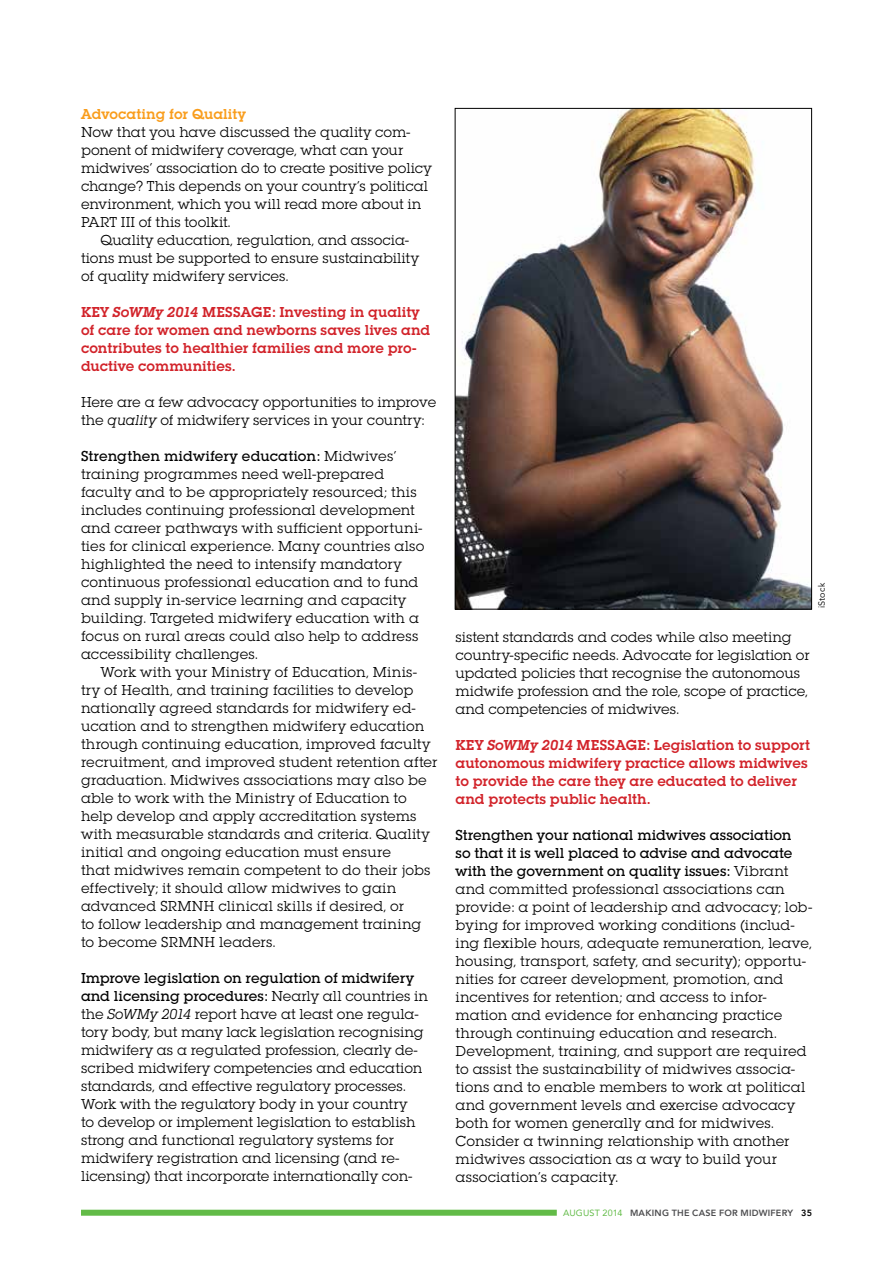
<style>
.page{position:relative;width:893px;height:1263px;background:#fff}
.page>*{position:absolute;margin:0;border:0;box-sizing:border-box;transform-origin:0 0}
.t1{font:15px/18px "Lubalin Graph Itc T";color:#000}
.t2{font:600 15px/18px "Lubalin Graph Itc T";color:#d2232a}
.t3{font:600 15px "Lubalin Graph Itc T";color:#f99d1c}
.t4{font:800 9px "Avenir";letter-spacing:.03em;color:#4d4d4f}
.t5{font:9px "Avenir";letter-spacing:.02em;color:#000}
.s1{font-style:italic}
.s2{font-weight:500}
.s3{font-weight:400;color:#62bb47}
.s4{color:#000}
</style>
<div class="page">
<div style="left:81px;top:1210px;width:476px;height:6px;background:#62bb47"></div>
<img style="left:457px;top:110px;width:353px;height:497px">
<p class="t3" style="left:81px;top:106px;width:166px">Advocating for Quality</p>
<p class="t1" style="left:81px;top:123px;width:331px">Now that you have discussed the quality com-</p>
<p class="t1" style="left:81px;top:141px;width:324px">ponent of midwifery coverage, what can your</p>
<p class="t1" style="left:81px;top:159px;width:352px">midwives’ association do to create positive policy</p>
<p class="t1" style="left:81px;top:177px;width:349px">change? This depends on your country’s political</p>
<p class="t1" style="left:81px;top:195px;width:342px">environment, which you will read more about in</p>
<p class="t1" style="left:81px;top:213px;width:151px">PART III of this toolkit.</p>
<p class="t1" style="left:100px;top:231px;width:310px">Quality education, regulation, and associa-</p>
<p class="t1" style="left:81px;top:249px;width:339px">tions must be supported to ensure sustainability</p>
<p class="t1" style="left:81px;top:267px;width:209px">of quality midwifery services.</p>
<p class="t2" style="left:81px;top:303px;width:351px">KEY <span class="s1">SoWMy 2014</span> MESSAGE: Investing in quality of care for women and newborns saves lives and contributes to healthier families and more pro&shy;ductive communities.</p>
<p class="t1" style="left:81px;top:393px;width:357px">Here are a few advocacy opportunities to improve the <span class="s1">quality</span> of midwifery services in your country:</p>
<p class="t1" style="left:81px;top:447px;width:345px"><span class="s2">Strengthen midwifery education:</span> Midwives’ training programmes need well-prepared faculty and to be appropriately resourced; this includes continuing professional development and career pathways with sufficient opportuni&shy;ties for clinical experience. Many countries also highlighted the need to intensify mandatory continuous professional education and to fund and supply in-service learning and capacity building. Targeted midwifery education with a focus on rural areas could also help to address accessibility challenges.</p>
<p class="t1" style="left:81px;top:663px;width:358px;text-indent:20px">Work with your Ministry of Education, Minis&shy;try of Health, and training facilities to develop nationally agreed standards for midwifery ed&shy;ucation and to strengthen midwifery education through continuing education, improved faculty recruitment, and improved student retention after graduation. Midwives associations may also be able to work with the Ministry of Education to help develop and apply accreditation systems with measurable standards and criteria. Quality initial and ongoing education must ensure<br>that midwives remain competent to do their jobs effectively; it should allow midwives to gain advanced SRMNH clinical skills if desired, or<br>to follow leadership and management training to become SRMNH leaders.</p>
<p class="t1" style="left:81px;top:969px;width:349px"><span class="s2">Improve legislation on regulation of midwifery and licensing procedures:</span> Nearly all countries in the <span class="s1">SoWMy 2014</span> report have at least one regula&shy;tory body, but many lack legislation recognising midwifery as a regulated profession, clearly de&shy;scribed midwifery competencies and education standards, and effective regulatory processes.<br>Work with the regulatory body in your country<br>to develop or implement legislation to establish strong and functional regulatory systems for midwifery registration and licensing (and re&shy;licensing) that incorporate internationally con-</p>
<p class="t5" style="left:816px;top:608px;width:27px;rotate:-90deg">iStock</p>
<p class="t1" style="left:455px;top:628px;width:356px">sistent standards and codes while also meeting country-specific needs. Advocate for legislation or updated policies that recognise the autonomous midwife profession and the role, scope of practice, and competencies of midwives.</p>
<p class="t2" style="left:455px;top:736px;width:356px">KEY <span class="s1">SoWMy 2014</span> MESSAGE: Legislation to support autonomous midwifery practice allows midwives to provide the care they are educated to deliver and protects public health.</p>
<p class="t1" style="left:455px;top:826px;width:358px"><span class="s2">Strengthen your national midwives association<br>so that it is well placed to advise and advocate with the government on quality issues:</span> Vibrant and committed professional associations can provide: a point of leadership and advocacy; lob&shy;bying for improved working conditions (includ&shy;ing flexible hours, adequate remuneration, leave, housing, transport, safety, and security); opportu&shy;nities for career development, promotion, and incentives for retention; and access to infor&shy;mation and evidence for enhancing practice through continuing education and research.<br>Development, training, and support are required to assist the sustainability of midwives associa&shy;tions and to enable members to work at political and government levels and exercise advocacy both for women generally and for midwives.<br>Consider a twinning relationship with another midwives association as a way to build your association’s capacity.</p>
<p class="t4" style="left:563px;top:1206px;width:250px"><span class="s3">AUGUST 2014</span> MAKING THE CASE FOR MIDWIFERY <span class="s4">35</span></p>
</div>
